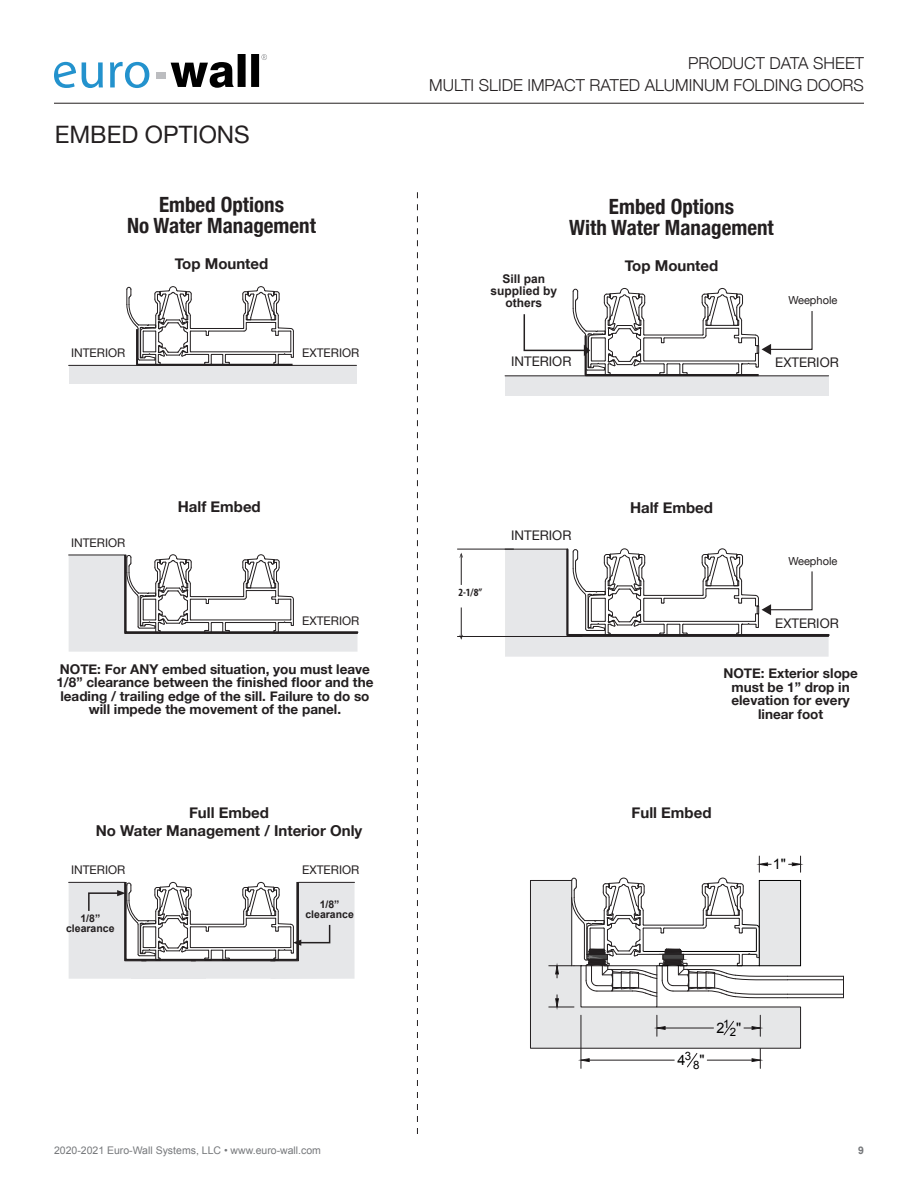
<style>
.page{position:relative;width:918px;height:1188px;background:#fff}
.page>*{position:absolute;margin:0;border:0;box-sizing:border-box;transform-origin:0 0}
.t1{font:24px "Helvetica Neue";color:#231f20}
.t2{font:700 condensed 21px/21px "Helvetica Neue";color:#231f20;text-align:center}
.t3{font:300 16.5px/21.8px "Helvetica Neue";color:#231f20;text-align:right}
.t4{font:700 15px "Helvetica Neue";color:#231f20}
.t5{font:14.4px "Arial";color:#000}
.t6{font:700 13.5px/13.5px "Helvetica Neue";color:#231f20;text-align:center}
.t7{font:13.2px "Helvetica Neue";color:#231f20}
.t8{font:700 12px/12px "Arial";color:#231f20;text-align:center}
.t9{font:11.85px "Helvetica Neue";color:#231f20}
.t10{font:11.55px "Arial";color:#000}
.t11{font:11.1px "Helvetica Neue";color:#231f20}
.t12{font:700 condensed 11.1px "Myriad Pro";color:#231f20}
.t13{font:10.5px "Arial";color:#76787b}
.t14{font:700 10.5px "Arial";color:#231f20}
.t15{font:700 10.5px "Arial";color:#76787b}
</style>
<div class="page">
<svg style="left:171px;top:54px;width:96px;height:34px"></svg>
<svg style="left:82px;top:62px;width:67px;height:26px"></svg>
<div style="left:156px;top:72px;width:10px;height:6px;background:#bcbdc0"></div>
<svg style="left:54px;top:62px;width:22px;height:26px"></svg>
<hr style="left:54px;top:103px;width:810px;height:1px;background:#231f20">
<svg style="left:417px;top:192px;width:1px;height:942px"></svg>
<div style="left:69px;top:366px;width:288px;height:18px;background:#e6e7e9"></div>
<hr style="left:69px;top:365px;width:288px;height:1px;background:#231f20">
<svg style="left:68px;top:554px;width:291px;height:98px"></svg>
<svg style="left:126px;top:286px;width:169px;height:80px"></svg>
<div style="left:505px;top:376px;width:324px;height:20px;background:#e6e7e9"></div>
<hr style="left:505px;top:375px;width:324px;height:1px;background:#231f20">
<hr style="left:457px;top:636px;width:125px;height:1px;background:#231f20">
<hr style="left:457px;top:549px;width:57px;height:1px;background:#231f20">
<hr style="left:461px;top:554px;width:1px;height:31px;background:#231f20">
<svg style="left:460px;top:553px;width:3px;height:5px"></svg>
<hr style="left:461px;top:608px;width:1px;height:30px;background:#231f20">
<svg style="left:504px;top:548px;width:326px;height:109px"></svg>
<svg style="left:523px;top:288px;width:290px;height:89px"></svg>
<svg style="left:68px;top:881px;width:287px;height:98px"></svg>
<hr style="left:787px;top:997px;width:57px;height:1px;background:#231f20">
<hr style="left:787px;top:994px;width:57px;height:1px;background:#231f20">
<hr style="left:787px;top:976px;width:57px;height:1px;background:#231f20">
<hr style="left:787px;top:979px;width:57px;height:1px;background:#231f20">
<hr style="left:760px;top:1015px;width:1px;height:53px;background:#231f20">
<hr style="left:707px;top:1060px;width:45px;height:1px;background:#231f20">
<svg style="left:751px;top:1058px;width:10px;height:4px"></svg>
<svg style="left:687px;top:1053px;width:11px;height:15px"></svg>
<div style="left:530px;top:880px;width:271px;height:169px;background:#e6e7e8"></div>
<hr style="left:581px;top:1015px;width:1px;height:53px;background:#231f20">
<hr style="left:589px;top:1060px;width:85px;height:1px;background:#231f20">
<svg style="left:580px;top:1058px;width:10px;height:4px"></svg>
<hr style="left:665px;top:1028px;width:48px;height:1px;background:#231f20">
<svg style="left:656px;top:1015px;width:10px;height:21px"></svg>
<svg style="left:744px;top:1015px;width:17px;height:21px"></svg>
<svg style="left:723px;top:1020px;width:11px;height:16px"></svg>
<svg style="left:843px;top:977px;width:1px;height:20px"></svg>
<svg style="left:549px;top:856px;width:252px;height:152px"></svg>
<p class="t1" style="left:55px;top:117px;width:197px">EMBED OPTIONS</p>
<p class="t2" style="left:127px;top:193px;width:190px">Embed Options<br>No Water Management</p>
<p class="t3" style="left:429px;top:51px;width:436px">PRODUCT DATA SHEET<br>MULTI SLIDE IMPACT RATED ALUMINUM FOLDING DOORS</p>
<p class="t2" style="left:569px;top:194px;width:206px">Embed Options<br>With Water Management</p>
<p class="t4" style="left:175px;top:252px;width:95px">Top Mounted</p>
<p class="t4" style="left:625px;top:254px;width:95px">Top Mounted</p>
<p class="t8" style="left:490px;top:273px;width:68px">Sill pan supplied by others</p>
<p class="t11" style="left:789px;top:293px;width:50px">Weephole</p>
<p class="t9" style="left:71px;top:344px;width:56px">INTERIOR</p>
<p class="t9" style="left:302px;top:344px;width:59px">EXTERIOR</p>
<p class="t9" style="left:71px;top:534px;width:56px">INTERIOR</p>
<p class="t4" style="left:178px;top:494px;width:85px">Half Embed</p>
<p class="t9" style="left:302px;top:613px;width:59px">EXTERIOR</p>
<p class="t6" style="left:56px;top:663px;width:319px">NOTE: For ANY embed situation, you must leave 1/8” clearance between the finished floor and the leading / trailing edge of the sill. Failure to do so will impede the movement of the panel.</p>
<p class="t9" style="left:302px;top:693px;width:59px">EXTERIOR</p>
<p class="t4" style="left:189px;top:801px;width:81px">Full Embed</p>
<p class="t4" style="left:96px;top:819px;width:268px">No Water Management / Interior Only</p>
<p class="t9" style="left:71px;top:862px;width:56px">INTERIOR</p>
<p class="t9" style="left:302px;top:862px;width:59px">EXTERIOR</p>
<p class="t14" style="left:80px;top:911px;width:21px">1/8”</p>
<p class="t14" style="left:66px;top:922px;width:50px">clearance</p>
<p class="t14" style="left:320px;top:897px;width:21px">1/8”</p>
<p class="t14" style="left:305px;top:908px;width:50px">clearance</p>
<p class="t7" style="left:511px;top:352px;width:62px">INTERIOR</p>
<p class="t7" style="left:775px;top:353px;width:65px">EXTERIOR</p>
<p class="t12" style="left:458px;top:586px;width:25px">2-1/8”</p>
<p class="t7" style="left:511px;top:526px;width:62px">INTERIOR</p>
<p class="t4" style="left:630px;top:496px;width:85px">Half Embed</p>
<p class="t11" style="left:789px;top:553px;width:50px">Weephole</p>
<p class="t7" style="left:775px;top:613px;width:65px">EXTERIOR</p>
<p class="t6" style="left:723px;top:667px;width:136px">NOTE: Exterior slope must be 1” drop in elevation for every linear foot</p>
<p class="t4" style="left:632px;top:801px;width:81px">Full Embed</p>
<p class="t5" style="left:773px;top:855px;width:15px">1"</p>
<p class="t5" style="left:677px;top:1051px;width:15px">4<sup>3</sup></p>
<p class="t10" style="left:693px;top:1057px;width:13px">8<sup>"</sup></p>
<p class="t5" style="left:716px;top:1019px;width:15px">2<sup>1</sup></p>
<p class="t10" style="left:730px;top:1025px;width:13px">2<sup>"</sup></p>
<p class="t13" style="left:54px;top:1144px;width:269px">2020-2021 Euro-Wall Systems, LLC • www.euro-wall.com</p>
<p class="t15" style="left:858px;top:1143px;width:7px">9</p>
</div>
